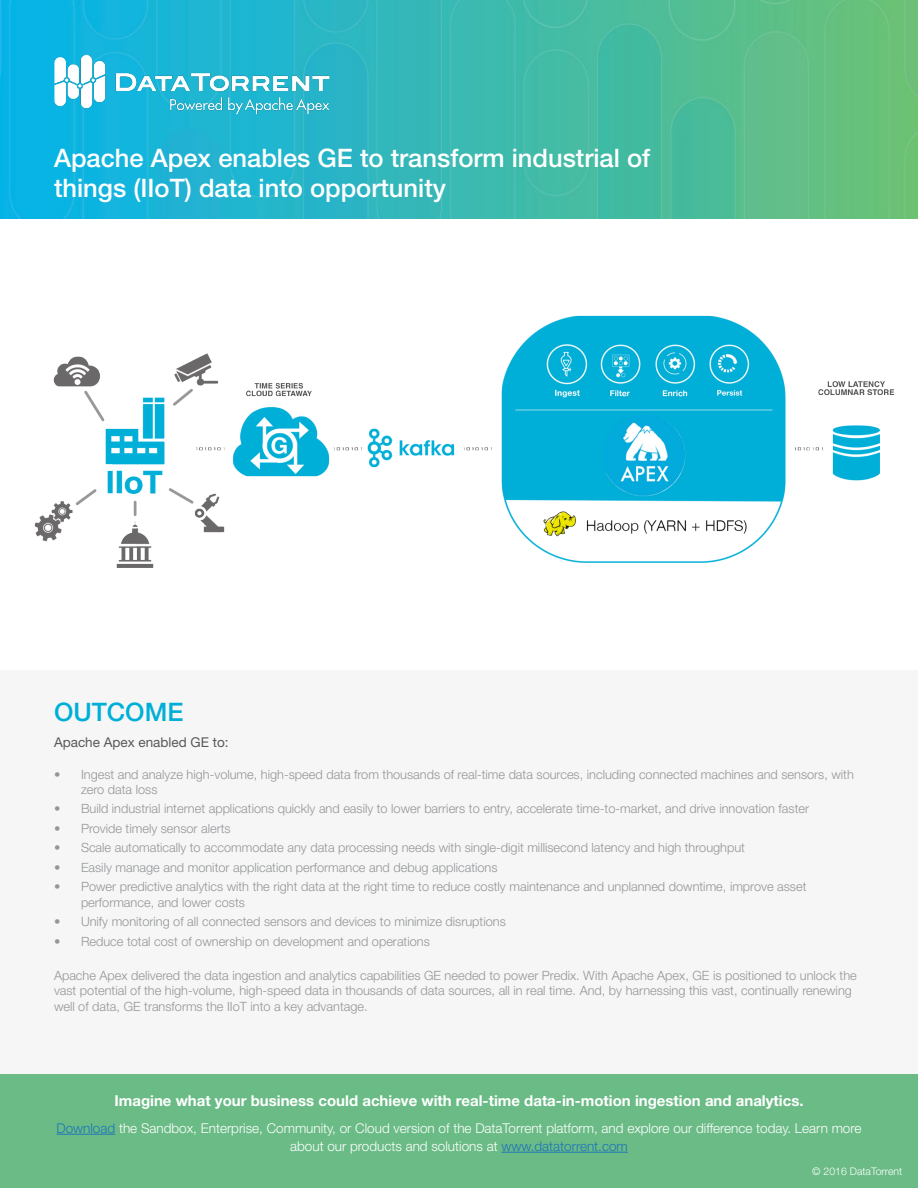
<style>
.page{position:relative;width:918px;height:1188px;background:#fff}
.page>*{position:absolute;margin:0;border:0;box-sizing:border-box;transform-origin:0 0}
.t1{font:500 25.5px/30.6px "Helvetica Neue LT Std";color:#fff}
.t2{font:500 25.5px "Helvetica Neue LT Std";color:#00afd7}
.t3{font:700 15px "Helvetica Neue LT Std";color:#fff}
.t4{font:300 13.5px/18px "Helvetica Neue LT Std";color:#fff;text-align:center}
.t5{font:13.5px "Helvetica Neue LT Std";color:#58595b}
.t6{font:300 12.75px/15.3px "Helvetica Neue LT Std";color:#939598}
.t7{font:300 10.5px "Helvetica Neue LT Std";color:#fff}
.s1{color:#1e75ba}
</style>
<div class="page">
<div style="left:0;top:1074px;width:918px;height:114px;background:#6abb85"></div>
<img style="left:0;top:0;width:918px;height:219px">
<img style="left:54px;top:54px;width:275px;height:61px">
<div style="left:0;top:671px;width:918px;height:403px;background:#f6f6f6"></div>
<hr style="left:56px;top:1134px;width:59px;height:1px;background:#1e75ba">
<hr style="left:501px;top:1152px;width:127px;height:1px;background:#1e75ba">
<img style="left:34px;top:315px;width:861px;height:253px">
<h1 class="t1" style="left:54px;top:142px;width:598px">Apache Apex enables GE to transform industrial of things (IIoT) data into opportunity</h1>
<h1 class="t2" style="left:54px;top:697px;width:131px">OUTCOME</h1>
<p class="t5" style="left:54px;top:734px;width:176px">Apache Apex enabled GE to:</p>
<p class="t6" style="left:81px;top:766px;width:774px;text-indent:-27px">• Ingest and analyze high-volume, high-speed data from thousands of real-time data sources, including connected machines and sensors, with zero data loss</p>
<p class="t6" style="left:54px;top:801px;width:757px">• Build industrial internet applications quickly and easily to lower barriers to entry, accelerate time-to-market, and drive innovation faster</p>
<p class="t6" style="left:54px;top:820px;width:178px">• Provide timely sensor alerts</p>
<p class="t6" style="left:54px;top:840px;width:693px">• Scale automatically to accommodate any data processing needs with single-digit millisecond latency and high throughput</p>
<p class="t6" style="left:54px;top:859px;width:445px">• Easily manage and monitor application performance and debug applications</p>
<p class="t6" style="left:81px;top:879px;width:727px;text-indent:-27px">• Power predictive analytics with the right data at the right time to reduce costly maintenance and unplanned downtime, improve asset performance, and lower costs</p>
<p class="t6" style="left:54px;top:914px;width:453px">• Unify monitoring of all connected sensors and devices to minimize disruptions</p>
<p class="t6" style="left:54px;top:933px;width:377px">• Reduce total cost of ownership on development and operations</p>
<p class="t6" style="left:54px;top:968px;width:804px">Apache Apex delivered the data ingestion and analytics capabilities GE needed to power Predix. With Apache Apex, GE is positioned to unlock the vast potential of the high-volume, high-speed data in thousands of data sources, all in real time. And, by harnessing this vast, continually renewing well of data, GE transforms the IIoT into a key advantage.</p>
<p class="t3" style="left:114px;top:1091px;width:691px">Imagine what your business could achieve with real-time data-in-motion ingestion and analytics.</p>
<p class="t4" style="left:56px;top:1119px;width:807px"><span class="s1">Download</span> the Sandbox, Enterprise, Community, or Cloud version of the DataTorrent platform, and explore our difference today. Learn more about our products and solutions at <span class="s1">www.datatorrent.com</span></p>
<p class="t7" style="left:812px;top:1165px;width:91px">© 2016 DataTorrent</p>
</div>
